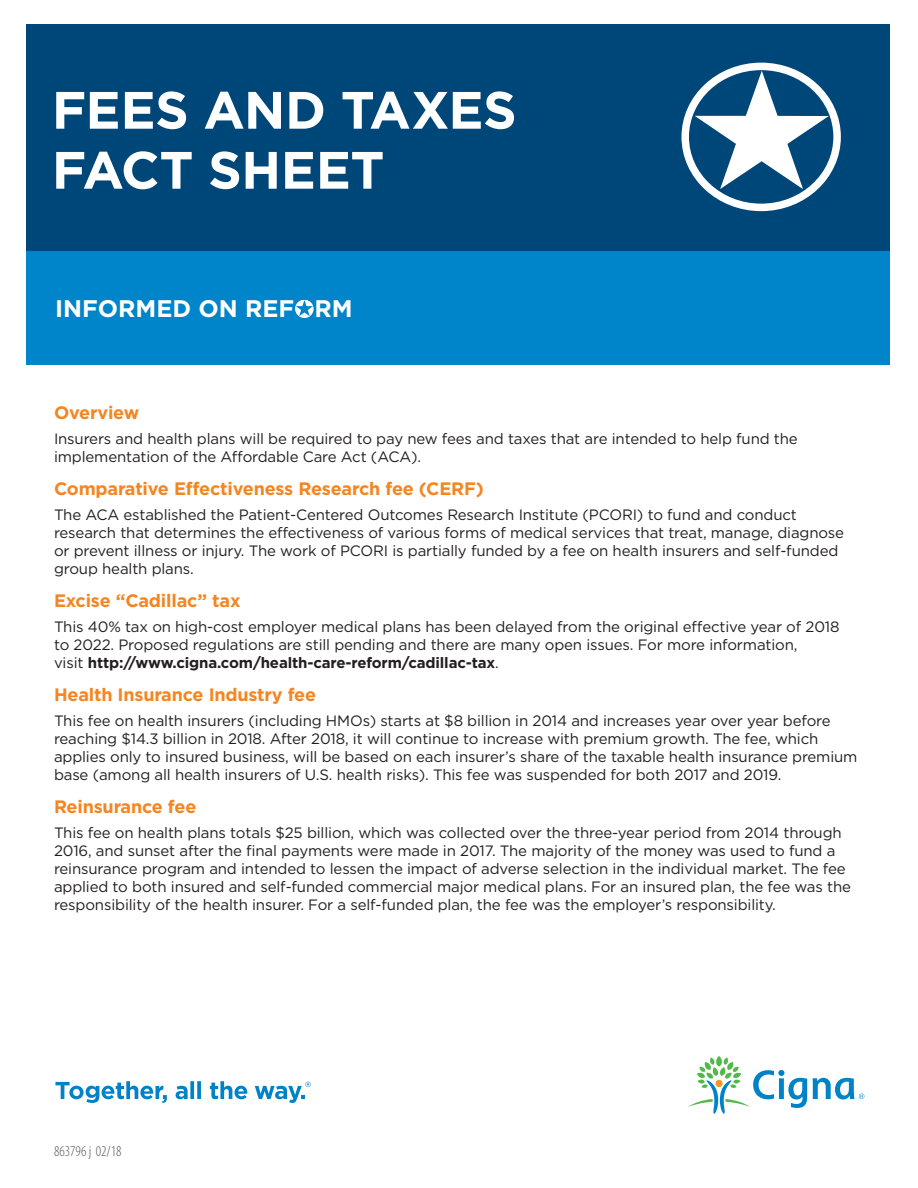
<style>
.page{position:relative;width:918px;height:1188px;background:#fff}
.page>*{position:absolute;margin:0;border:0;box-sizing:border-box;transform-origin:0 0}
.Headline_bold_40_45{font:700 52.5px/60px "Gotham";letter-spacing:-.01em;color:#fff}
.G-upper_case_head{font:700 24px "Gotham";color:#fff}
.body{font:700 18px "Gotham";letter-spacing:-.01em;color:#f58520}
.body-2{font:15px/18px "Gotham";letter-spacing:-.01em;color:#231f20}
.M-Legal_copy_Cat{font:300 condensed 15px "Myriad Pro";color:#57585a}
.s1{font-weight:700}
</style>
<div class="page">
<div style="left:26px;top:24px;width:864px;height:333px;background:#004779"></div>
<div style="left:26px;top:251px;width:864px;height:113px;background:#0084ca"></div>
<svg style="left:295px;top:300px;width:19px;height:18px"></svg>
<svg style="left:296px;top:300px;width:17px;height:16px"></svg>
<div style="left:681px;top:63px;width:160px;height:148px;border:8px solid #fff;border-radius:50%"></div>
<svg style="left:695px;top:71px;width:134px;height:118px"></svg>
<svg style="left:55px;top:1081px;width:112px;height:22px"></svg>
<svg style="left:176px;top:1081px;width:25px;height:18px"></svg>
<svg style="left:210px;top:1081px;width:37px;height:18px"></svg>
<svg style="left:255px;top:1082px;width:56px;height:21px"></svg>
<svg style="left:688px;top:1056px;width:176px;height:58px"></svg>
<p class="Headline_bold_40_45" style="left:52px;top:80px;width:466px">FEES AND TAXES<br>FACT SHEET</p>
<p class="G-upper_case_head" style="left:55px;top:293px;width:299px">INFORMED ON REFORM</p>
<p class="body" style="left:54px;top:401px;width:87px">Overview</p>
<p class="body-2" style="left:54px;top:429px;width:745px">Insurers and health plans will be required to pay new fees and taxes that are intended to help fund the implementation of the Affordable Care Act (ACA).</p>
<p class="body" style="left:54px;top:477px;width:431px">Comparative Effectiveness Research fee (CERF)</p>
<p class="body-2" style="left:54px;top:505px;width:792px">The ACA established the Patient-Centered Outcomes Research Institute (PCORI) to fund and conduct research that determines the effectiveness of various forms of medical services that treat, manage, diagnose or prevent illness or injury. The work of PCORI is partially funded by a fee on health insurers and self-funded group health plans.</p>
<p class="body" style="left:54px;top:589px;width:188px">Excise “Cadillac” tax</p>
<p class="body-2" style="left:54px;top:617px;width:787px">This 40% tax on high-cost employer medical plans has been delayed from the original effective year of 2018 to 2022. Proposed regulations are still pending and there are many open issues. For more information,<br>visit <span class="s1">http://www.cigna.com/health-care-reform/cadillac-tax</span>.</p>
<p class="body" style="left:54px;top:683px;width:264px">Health Insurance Industry fee</p>
<p class="body-2" style="left:54px;top:711px;width:805px">This fee on health insurers (including HMOs) starts at $8 billion in 2014 and increases year over year before reaching $14.3 billion in 2018. After 2018, it will continue to increase with premium growth. The fee, which applies only to insured business, will be based on each insurer’s share of the taxable health insurance premium base (among all health insurers of U.S. health risks). This fee was suspended for both 2017 and 2019.</p>
<p class="body" style="left:54px;top:795px;width:144px">Reinsurance fee</p>
<p class="body-2" style="left:54px;top:823px;width:799px">This fee on health plans totals $25 billion, which was collected over the three-year period from 2014 through 2016, and sunset after the final payments were made in 2017. The majority of the money was used to fund a reinsurance program and intended to lessen the impact of adverse selection in the individual market. The fee applied to both insured and self-funded commercial major medical plans. For an insured plan, the fee was the responsibility of the health insurer. For a self-funded plan, the fee was the employer’s responsibility.</p>
<p class="M-Legal_copy_Cat" style="left:54px;top:1143px;width:69px">863796 j 02/18</p>
</div>
